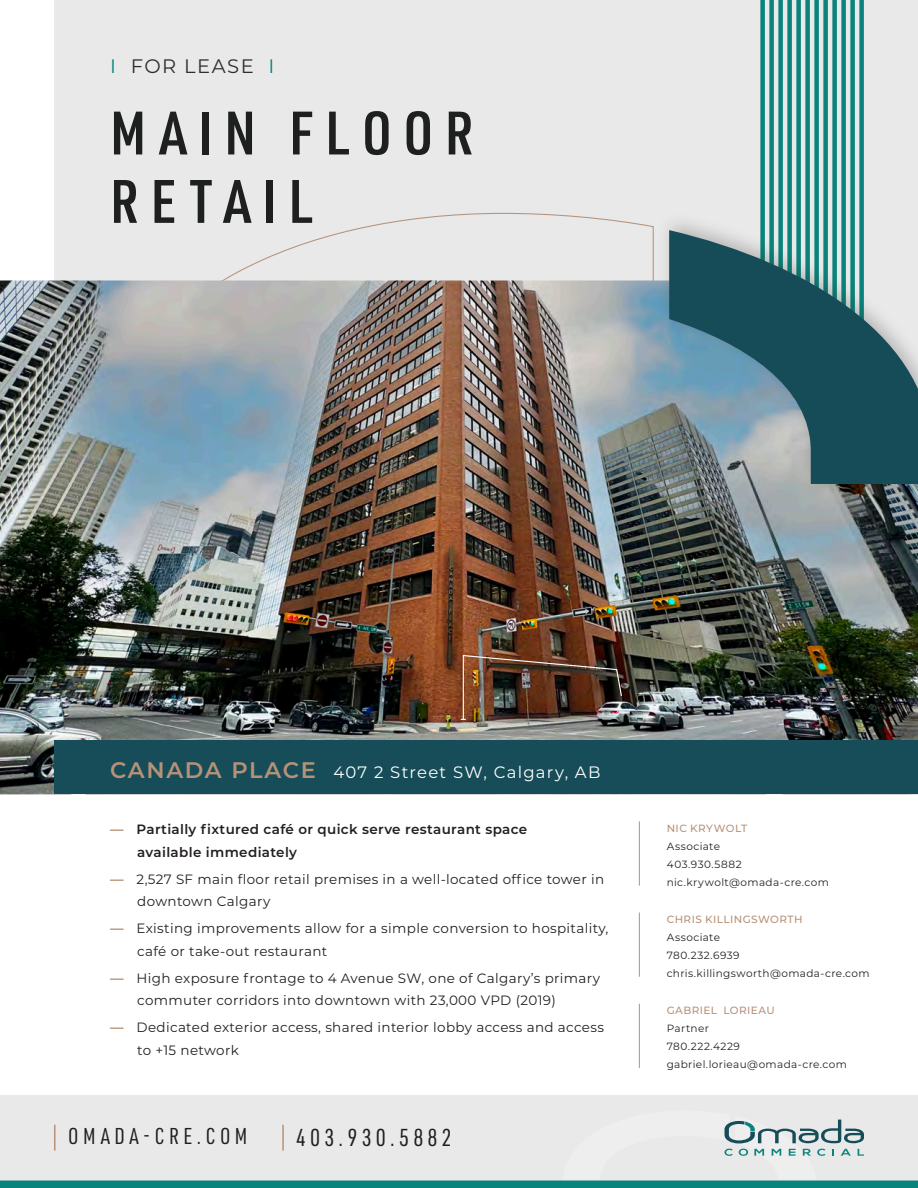
<style>
.page{position:relative;width:918px;height:1188px;background:#fff}
.page>*{position:absolute;margin:0;border:0;box-sizing:border-box;transform-origin:0 0}
.Title_-_White{font:600 60px "URWDIN Cond";letter-spacing:.2em;color:#1e1f1f}
.t1{font:24px "URWDIN Cond";letter-spacing:.175em;color:#1e1f1f}
.t2{font:22.5px "URWDIN Cond";letter-spacing:.2em;color:#1e1f1f}
.For_lease___For_sale{font:19.5px "Montserrat";letter-spacing:.075em;color:#2f2e2d}
.For_lease___For_sale-2{font:16.5px "Montserrat";letter-spacing:.075em;color:#fff}
.t3{font:13.5px "Montserrat";letter-spacing:.025em;color:#231f20}
.t4{font:600 13.5px "Montserrat";letter-spacing:.025em;color:#231f20}
.Body{font:10.5px "Montserrat";letter-spacing:.035em;color:#231f20}
.Name{font:500 10.5px "Montserrat";letter-spacing:.04em;color:#b79278}
.Body-2{font:10.5px "Montserrat";letter-spacing:.055em;color:#231f20}
.s1{color:#09847d}
.s2{font-weight:600;font-size:22.5px;color:#b79278}
.s3{font-weight:700;color:#b79278}
</style>
<div class="page">
<div style="left:0;top:1095px;width:918px;height:85px;background:#e9e9e9"></div>
<div style="left:0;top:1180px;width:918px;height:8px;background:#09847d"></div>
<div style="left:54px;top:0;width:864px;height:423px;background:#e9e9e9"></div>
<svg style="left:223px;top:212px;width:431px;height:68px"></svg>
<img style="left:0;top:280px;width:918px;height:514px">
<div style="left:823px;top:0;width:5px;height:414px;background:#09847d"></div>
<div style="left:841px;top:0;width:5px;height:414px;background:#09847d"></div>
<div style="left:814px;top:0;width:5px;height:414px;background:#09847d"></div>
<div style="left:832px;top:0;width:5px;height:414px;background:#09847d"></div>
<div style="left:850px;top:0;width:5px;height:414px;background:#09847d"></div>
<div style="left:859px;top:0;width:5px;height:414px;background:#09847d"></div>
<div style="left:769px;top:0;width:5px;height:338px;background:#09847d"></div>
<div style="left:787px;top:0;width:5px;height:338px;background:#09847d"></div>
<div style="left:760px;top:0;width:5px;height:338px;background:#09847d"></div>
<div style="left:778px;top:0;width:5px;height:338px;background:#09847d"></div>
<div style="left:796px;top:0;width:5px;height:338px;background:#09847d"></div>
<div style="left:805px;top:0;width:5px;height:338px;background:#09847d"></div>
<div style="left:656px;top:211px;width:262px;height:286px;background:#231f20;opacity:.26"></div>
<svg style="left:669px;top:230px;width:249px;height:254px;fill:#164e58"></svg>
<div style="left:54px;top:740px;width:864px;height:54px;background:#164d59"></div>
<hr style="left:54px;top:1125px;width:2px;height:26px;background:#b79278">
<hr style="left:282px;top:1125px;width:2px;height:26px;background:#b79278">
<svg style="left:563px;top:1119px;width:301px;height:62px"></svg>
<hr style="left:639px;top:913px;width:1px;height:64px;background:#b79278">
<hr style="left:639px;top:1004px;width:1px;height:64px;background:#b79278">
<hr style="left:639px;top:821px;width:1px;height:65px;background:#b79278">
<img style="left:461px;top:654px;width:162px;height:67px">
<p class="For_lease___For_sale" style="left:110px;top:53px;width:165px"><span class="s1">I</span> FOR LEASE <span class="s1">I</span></p>
<p class="Title_-_White" style="left:110px;top:93px;width:364px">MAIN FLOOR</p>
<p class="Title_-_White" style="left:110px;top:161px;width:204px">RETAIL</p>
<p class="For_lease___For_sale-2" style="left:110px;top:761px;width:492px"><span class="s2">CANADA PLACE</span> 407 2 Street SW, Calgary, AB</p>
<p class="t4" style="left:110px;top:820px;width:419px"><span class="s3">—</span> Partially fixtured café or quick serve restaurant space</p>
<p class="t4" style="left:137px;top:843px;width:161px">available immediately</p>
<p class="t3" style="left:110px;top:870px;width:495px"><span class="s3">—</span> 2,527 SF main floor retail premises in a well-located office tower in</p>
<p class="t3" style="left:137px;top:892px;width:135px">downtown Calgary</p>
<p class="t3" style="left:110px;top:919px;width:500px"><span class="s3">—</span> Existing improvements allow for a simple conversion to hospitality,</p>
<p class="t3" style="left:137px;top:942px;width:192px">café or take-out restaurant</p>
<p class="t3" style="left:110px;top:969px;width:491px"><span class="s3">—</span> High exposure frontage to 4 Avenue SW, one of Calgary’s primary</p>
<p class="t3" style="left:137px;top:991px;width:420px">commuter corridors into downtown with 23,000 VPD (2019)</p>
<p class="t3" style="left:110px;top:1018px;width:495px"><span class="s3">—</span> Dedicated exterior access, shared interior lobby access and access</p>
<p class="t3" style="left:137px;top:1041px;width:103px">to +15 network</p>
<p class="t2" style="left:68px;top:1122px;width:181px">OMADA-CRE.COM</p>
<p class="t1" style="left:296px;top:1122px;width:158px">403.930.5882</p>
<p class="Name" style="left:667px;top:821px;width:82px">NIC KRYWOLT</p>
<p class="Body" style="left:667px;top:839px;width:55px">Associate</p>
<p class="Body" style="left:667px;top:857px;width:76px">403.930.5882</p>
<p class="Body" style="left:667px;top:875px;width:164px">nic.krywolt@omada-cre.com</p>
<p class="Name" style="left:667px;top:912px;width:137px">CHRIS KILLINGSWORTH</p>
<p class="Body" style="left:667px;top:930px;width:55px">Associate</p>
<p class="Body" style="left:667px;top:948px;width:74px">780.232.6939</p>
<p class="Body" style="left:667px;top:966px;width:204px">chris.killingsworth@omada-cre.com</p>
<p class="Name" style="left:667px;top:1003px;width:109px">GABRIEL LORIEAU</p>
<p class="Body" style="left:667px;top:1021px;width:44px">Partner</p>
<p class="Body-2" style="left:667px;top:1039px;width:75px">780.222.4229</p>
<p class="Body" style="left:667px;top:1057px;width:182px">gabriel.lorieau@omada-cre.com</p>
</div>
